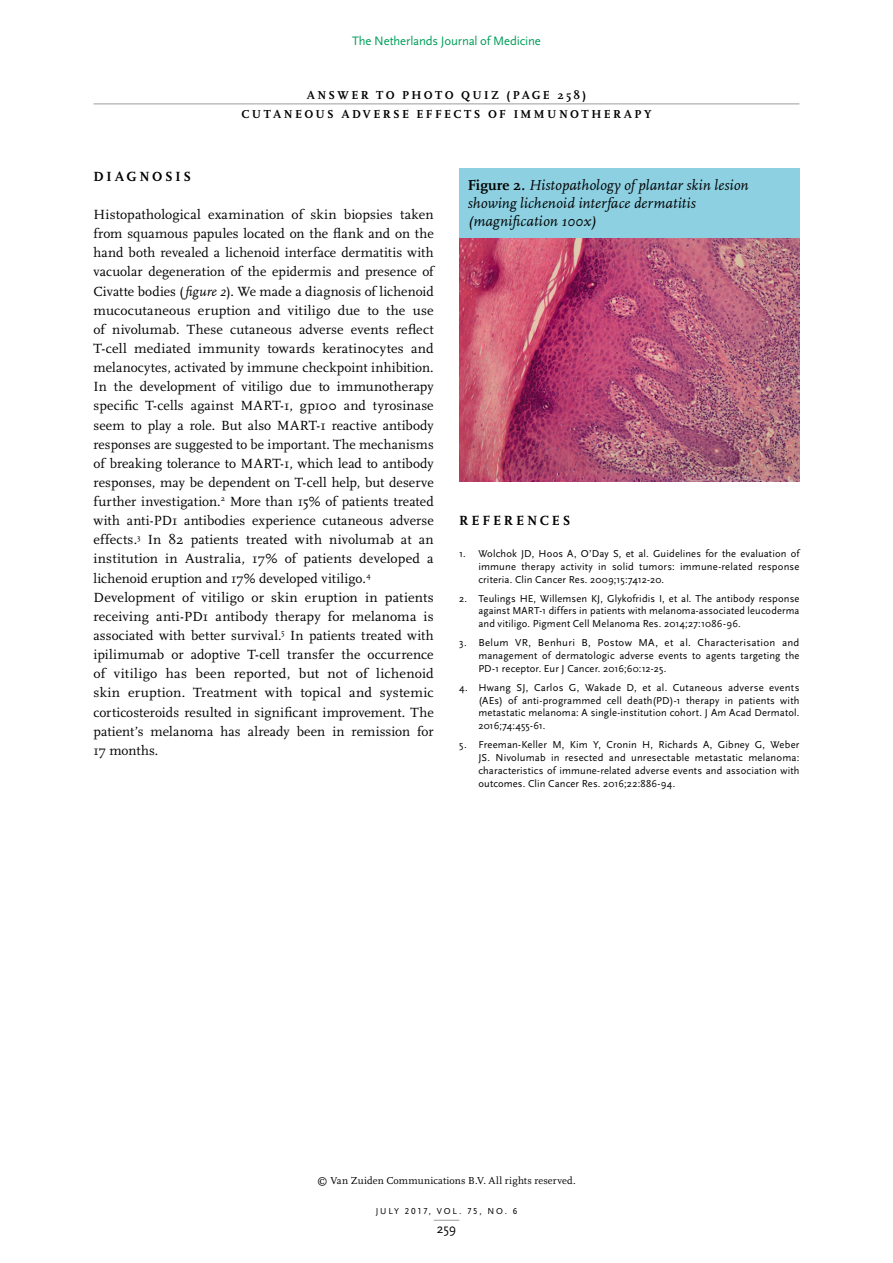
<style>
.page{position:relative;width:893px;height:1263px;background:#fff}
.page>*{position:absolute;margin:0;border:0;box-sizing:border-box;transform-origin:0 0}
.t1{font:italic 15px/18px "Scala";letter-spacing:.01em;color:#000}
.brood{font:13.8px/19.2px "Scala";letter-spacing:.005em;color:#000;text-align:justify}
.tussenkop_1{font:700 13.8px "Scala";letter-spacing:.2em;color:#000}
.t2{font:13.5px "Scala Sans";color:#000}
.t3{font:12.75px "Scala Sans";letter-spacing:-.01em;color:#009e59}
.fotoquiz_answer{font:700 12px "Scala";letter-spacing:.2em;color:#000}
.rubriek{font:700 12px "Scala";letter-spacing:.195em;color:#000}
.t4{font:10.5px/12.8px "Scala Sans";letter-spacing:.015em;color:#000;text-align:justify}
.t5{font:10.5px "Scala";letter-spacing:.015em;color:#000}
.t6{font:9px "Scala Sans Caps";letter-spacing:.2em;color:#000}
.s1{font-style:italic}
.s2{font-weight:700;font-style:normal}
</style>
<div class="page">
<svg style="left:434px;top:1220px;width:25px;height:1px"></svg>
<hr style="left:94px;top:104px;width:705px;height:1px;background:#9d9d9c">
<div style="left:459px;top:168px;width:340px;height:70px;background:#8cd0e1"></div>
<img style="left:459px;top:238px;width:340px;height:244px">
<p class="t3" style="left:352px;top:34px;width:190px">The Netherlands Journal of Medicine</p>
<p class="rubriek" style="left:307px;top:88px;width:281px">ANSWER TO PHOTO QUIZ (PAGE 258)</p>
<p class="fotoquiz_answer" style="left:241px;top:107px;width:412px">CUTANEOUS ADVERSE EFFECTS OF IMMUNOTHERAPY</p>
<p class="tussenkop_1" style="left:94px;top:168px;width:99px">DIAGNOSIS</p>
<p class="brood" style="left:94px;top:205px;width:342px">Histopathological examination of skin biopsies taken from squamous papules located on the flank and on the hand both revealed a lichenoid interface dermatitis with vacuolar degeneration of the epidermis and presence of Civatte bodies (<span class="s1">figure 2</span>). We made a diagnosis of lichenoid mucocutaneous eruption and vitiligo due to the use of nivolumab. These cutaneous adverse events reflect T-cell mediated immunity towards keratinocytes and melanocytes, activated by immune checkpoint inhibition.<br>In the development of vitiligo due to immunotherapy specific T-cells against MART-1, gp100 and tyrosinase seem to play a role. But also MART-1 reactive antibody responses are suggested to be important. The mechanisms of breaking tolerance to MART-1, which lead to antibody responses, may be dependent on T-cell help, but deserve further investigation.<sup>2</sup> More than 15% of patients treated with anti-PD1 antibodies experience cutaneous adverse effects.<sup>3</sup> In 82 patients treated with nivolumab at an institution in Australia, 17% of patients developed a lichenoid eruption and 17% developed vitiligo.<sup>4</sup></p>
<p class="brood" style="left:94px;top:588px;width:342px">Development of vitiligo or skin eruption in patients receiving anti-PD1 antibody therapy for melanoma is associated with better survival.<sup>5</sup> In patients treated with ipilimumab or adoptive T-cell transfer the occurrence of vitiligo has been reported, but not of lichenoid skin eruption. Treatment with topical and systemic corticosteroids resulted in significant improvement. The patient’s melanoma has already been in remission for 17 months.</p>
<p class="t1" style="left:468px;top:176px;width:282px"><span class="s2">Figure 2.</span> Histopathology of plantar skin lesion showing lichenoid interface dermatitis (magnification 100x)</p>
<p class="tussenkop_1" style="left:459px;top:513px;width:113px">REFERENCES</p>
<p class="t4" style="left:478px;top:547px;width:323px;text-indent:-19px">1. Wolchok JD, Hoos A, O’Day S, et al. Guidelines for the evaluation of immune therapy activity in solid tumors: immune-related response criteria. Clin Cancer Res. 2009;15:7412-20.</p>
<p class="t4" style="left:478px;top:592px;width:323px;text-indent:-19px">2. Teulings HE, Willemsen KJ, Glykofridis I, et al. The antibody response against MART-1 differs in patients with melanoma-associated leucoderma and vitiligo. Pigment Cell Melanoma Res. 2014;27:1086-96.</p>
<p class="t4" style="left:478px;top:637px;width:323px;text-indent:-19px">3. Belum VR, Benhuri B, Postow MA, et al. Characterisation and management of dermatologic adverse events to agents targeting the PD-1 receptor. Eur J Cancer. 2016;60:12-25.</p>
<p class="t4" style="left:478px;top:681px;width:323px;text-indent:-19px">4. Hwang SJ, Carlos G, Wakade D, et al. Cutaneous adverse events (AEs) of anti-programmed cell death(PD)-1 therapy in patients with metastatic melanoma: A single-institution cohort. J Am Acad Dermatol.<br>2016;74:455-61.</p>
<p class="t4" style="left:478px;top:739px;width:323px;text-indent:-19px">5. Freeman-Keller M, Kim Y, Cronin H, Richards A, Gibney G, Weber JS. Nivolumab in resected and unresectable metastatic melanoma: characteristics of immune-related adverse events and association with outcomes. Clin Cancer Res. 2016;22:886-94.</p>
<p class="t5" style="left:317px;top:1174px;width:260px">© Van Zuiden Communications B.V. All rights reserved.</p>
<p class="t6" style="left:376px;top:1206px;width:143px">JULY 2017, VOL. 75, NO. 6</p>
<p class="t2" style="left:437px;top:1221px;width:21px">259</p>
</div>
